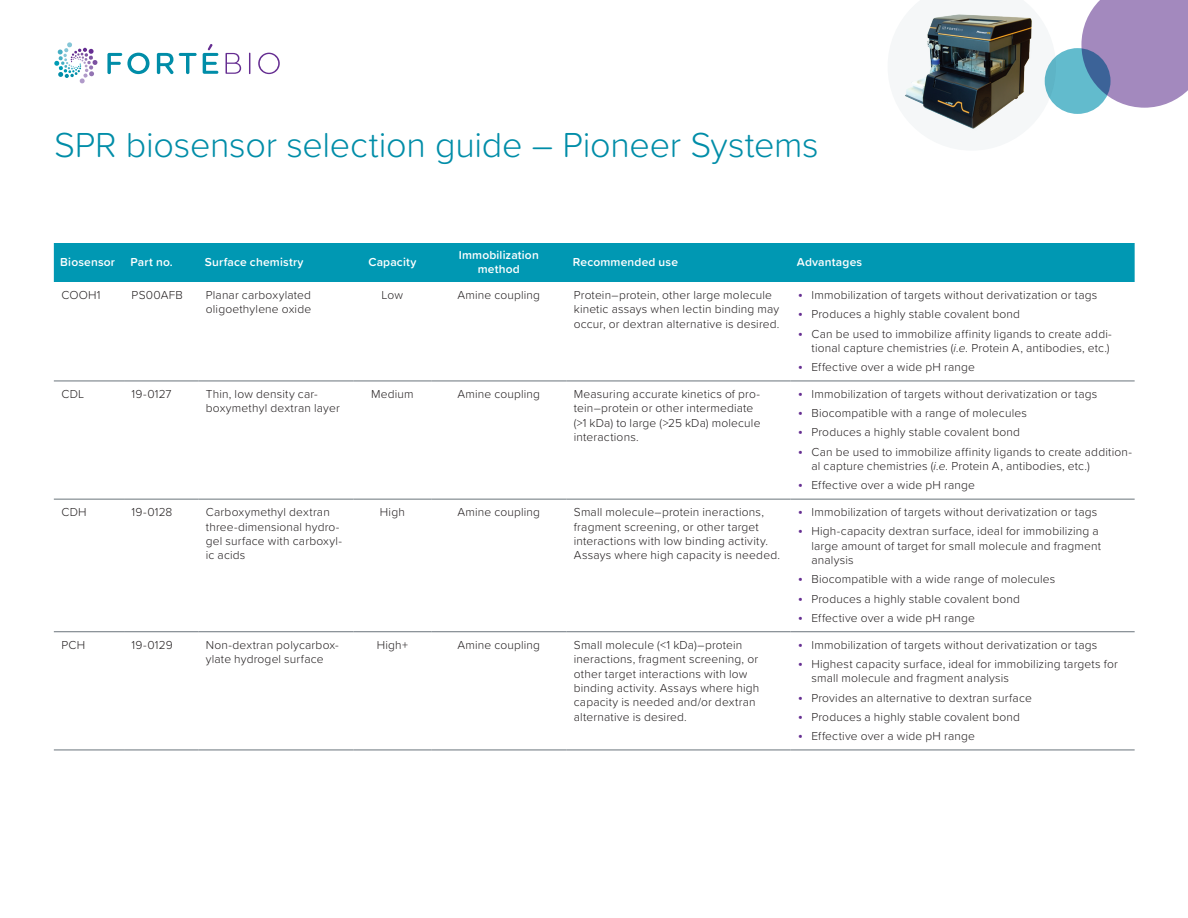
<style>
.page{position:relative;width:1188px;height:918px;background:#fff}
.page>*{position:absolute;margin:0;border:0;box-sizing:border-box;transform-origin:0 0}
.t1{font:300 36px "Proxima Soft";letter-spacing:-.01em;color:#008da8}
.t2{font:300 12px/14.4px "Proxima Soft";letter-spacing:.015em;color:#231f20}
.t3{font:600 12px/14.4px "Proxima Soft";letter-spacing:.015em;color:#fff;text-align:center}
.s1{font-size:15px;color:#652d91}
.s2{font-style:italic}
</style>
<div class="page">
<div style="left:1045px;top:48px;width:66px;height:66px;background:#62bbcd;border-radius:50%"></div>
<svg style="left:1081px;top:0;width:107px;height:108px;background:#9e91c0"></svg>
<svg style="left:107px;top:53px;width:43px;height:21px"></svg>
<svg style="left:157px;top:53px;width:40px;height:21px"></svg>
<svg style="left:226px;top:53px;width:15px;height:21px"></svg>
<svg style="left:249px;top:53px;width:1px;height:21px"></svg>
<svg style="left:258px;top:53px;width:22px;height:21px"></svg>
<svg style="left:203px;top:44px;width:15px;height:30px"></svg>
<svg style="left:54px;top:42px;width:44px;height:42px"></svg>
<div style="left:54px;top:243px;width:1081px;height:39px;background:#0098b3"></div>
<hr style="left:54px;top:381px;width:70px;height:1px;background:#6a747b">
<hr style="left:124px;top:381px;width:74px;height:1px;background:#6a747b">
<hr style="left:198px;top:381px;width:156px;height:1px;background:#6a747b">
<hr style="left:354px;top:381px;width:77px;height:1px;background:#6a747b">
<hr style="left:431px;top:381px;width:135px;height:1px;background:#6a747b">
<hr style="left:566px;top:381px;width:224px;height:1px;background:#6a747b">
<hr style="left:790px;top:381px;width:345px;height:1px;background:#6a747b">
<hr style="left:54px;top:499px;width:70px;height:1px;background:#6a747b">
<hr style="left:124px;top:499px;width:74px;height:1px;background:#6a747b">
<hr style="left:198px;top:499px;width:156px;height:1px;background:#6a747b">
<hr style="left:354px;top:499px;width:77px;height:1px;background:#6a747b">
<hr style="left:431px;top:499px;width:135px;height:1px;background:#6a747b">
<hr style="left:566px;top:499px;width:224px;height:1px;background:#6a747b">
<hr style="left:790px;top:499px;width:345px;height:1px;background:#6a747b">
<hr style="left:54px;top:631px;width:70px;height:1px;background:#6a747b">
<hr style="left:124px;top:631px;width:74px;height:1px;background:#6a747b">
<hr style="left:198px;top:631px;width:156px;height:1px;background:#6a747b">
<hr style="left:354px;top:631px;width:77px;height:1px;background:#6a747b">
<hr style="left:431px;top:631px;width:135px;height:1px;background:#6a747b">
<hr style="left:566px;top:631px;width:224px;height:1px;background:#6a747b">
<hr style="left:790px;top:631px;width:345px;height:1px;background:#6a747b">
<hr style="left:54px;top:750px;width:70px;height:1px;background:#6a747b">
<hr style="left:124px;top:750px;width:74px;height:1px;background:#6a747b">
<hr style="left:198px;top:750px;width:156px;height:1px;background:#6a747b">
<hr style="left:354px;top:750px;width:77px;height:1px;background:#6a747b">
<hr style="left:431px;top:750px;width:135px;height:1px;background:#6a747b">
<hr style="left:566px;top:750px;width:224px;height:1px;background:#6a747b">
<hr style="left:790px;top:750px;width:345px;height:1px;background:#6a747b">
<img style="left:904px;top:14px;width:143px;height:119px">
<h1 class="t1" style="left:54px;top:118px;width:766px">SPR biosensor selection guide – Pioneer Systems</h1>
<p class="t3" style="left:60px;top:254px;width:56px">Biosensor</p>
<p class="t3" style="left:131px;top:254px;width:44px">Part no.</p>
<p class="t3" style="left:205px;top:254px;width:100px">Surface chemistry</p>
<p class="t3" style="left:368px;top:254px;width:49px">Capacity</p>
<p class="t3" style="left:459px;top:247px;width:82px">Immobilization method</p>
<p class="t3" style="left:573px;top:254px;width:107px">Recommended use</p>
<p class="t3" style="left:797px;top:254px;width:67px">Advantages</p>
<p class="t2" style="left:61px;top:287px;width:41px">COOH1</p>
<p class="t2" style="left:132px;top:287px;width:53px">PS00AFB</p>
<p class="t2" style="left:206px;top:287px;width:107px">Planar carboxylated oligoethylene oxide</p>
<p class="t2" style="left:382px;top:287px;width:23px">Low</p>
<p class="t2" style="left:457px;top:287px;width:84px">Amine coupling</p>
<p class="t2" style="left:574px;top:287px;width:207px">Protein–protein, other large molecule kinetic assays when lectin binding may occur, or dextran alternative is desired.</p>
<p class="t2" style="left:798px;top:287px;width:301px"><span class="s1">•</span> Immobilization of targets without derivatization or tags</p>
<p class="t2" style="left:798px;top:306px;width:224px"><span class="s1">•</span> Produces a highly stable covalent bond</p>
<p class="t2" style="left:798px;top:326px;width:315px;text-align:right"><span class="s1">•</span> Can be used to immobilize affinity ligands to create addi&shy;tional capture chemistries (<span class="s2">i.e.</span> Protein A, antibodies, etc.)</p>
<p class="t2" style="left:798px;top:359px;width:178px"><span class="s1">•</span> Effective over a wide pH range</p>
<p class="t2" style="left:61px;top:386px;width:24px">CDL</p>
<p class="t2" style="left:132px;top:386px;width:42px">19-0127</p>
<p class="t2" style="left:206px;top:386px;width:136px">Thin, low density car&shy;boxymethyl dextran layer</p>
<p class="t2" style="left:371px;top:386px;width:44px">Medium</p>
<p class="t2" style="left:457px;top:386px;width:84px">Amine coupling</p>
<p class="t2" style="left:574px;top:386px;width:188px">Measuring accurate kinetics of pro&shy;tein–protein or other intermediate (&gt;1 kDa) to large (&gt;25 kDa) molecule interactions.</p>
<p class="t2" style="left:798px;top:386px;width:301px"><span class="s1">•</span> Immobilization of targets without derivatization or tags</p>
<p class="t2" style="left:798px;top:405px;width:230px"><span class="s1">•</span> Biocompatible with a range of molecules</p>
<p class="t2" style="left:798px;top:425px;width:224px"><span class="s1">•</span> Produces a highly stable covalent bond</p>
<p class="t2" style="left:811px;top:444px;width:322px;text-indent:-14px"><span class="s1">•</span> Can be used to immobilize affinity ligands to create addition&shy;al capture chemistries (<span class="s2">i.e.</span> Protein A, antibodies, etc.)</p>
<p class="t2" style="left:798px;top:478px;width:178px"><span class="s1">•</span> Effective over a wide pH range</p>
<p class="t2" style="left:61px;top:504px;width:27px">CDH</p>
<p class="t2" style="left:132px;top:504px;width:42px">19-0128</p>
<p class="t2" style="left:206px;top:504px;width:138px">Carboxymethyl dextran three-dimensional hydro&shy;gel surface with carboxyl&shy;ic acids</p>
<p class="t2" style="left:380px;top:504px;width:26px">High</p>
<p class="t2" style="left:457px;top:504px;width:84px">Amine coupling</p>
<p class="t2" style="left:574px;top:504px;width:208px">Small molecule–protein ineractions, fragment screening, or other target interactions with low binding activity.<br>Assays where high capacity is needed.</p>
<p class="t2" style="left:798px;top:504px;width:301px"><span class="s1">•</span> Immobilization of targets without derivatization or tags</p>
<p class="t2" style="left:811px;top:524px;width:291px;text-indent:-14px"><span class="s1">•</span> High-capacity dextran surface, ideal for immobilizing a large amount of target for small molecule and fragment analysis</p>
<p class="t2" style="left:798px;top:572px;width:259px"><span class="s1">•</span> Biocompatible with a wide range of molecules</p>
<p class="t2" style="left:798px;top:591px;width:224px"><span class="s1">•</span> Produces a highly stable covalent bond</p>
<p class="t2" style="left:798px;top:610px;width:178px"><span class="s1">•</span> Effective over a wide pH range</p>
<p class="t2" style="left:61px;top:637px;width:25px">PCH</p>
<p class="t2" style="left:132px;top:637px;width:43px">19-0129</p>
<p class="t2" style="left:206px;top:637px;width:135px">Non-dextran polycarbox&shy;ylate hydrogel surface</p>
<p class="t2" style="left:377px;top:637px;width:33px">High+</p>
<p class="t2" style="left:457px;top:637px;width:84px">Amine coupling</p>
<p class="t2" style="left:574px;top:637px;width:187px">Small molecule (&lt;1 kDa)–protein ineractions, fragment screening, or other target interactions with low binding activity. Assays where high capacity is needed and/or dextran alternative is desired.</p>
<p class="t2" style="left:798px;top:637px;width:301px"><span class="s1">•</span> Immobilization of targets without derivatization or tags</p>
<p class="t2" style="left:811px;top:656px;width:308px;text-indent:-14px"><span class="s1">•</span> Highest capacity surface, ideal for immobilizing targets for small molecule and fragment analysis</p>
<p class="t2" style="left:798px;top:690px;width:235px"><span class="s1">•</span> Provides an alternative to dextran surface</p>
<p class="t2" style="left:798px;top:709px;width:224px"><span class="s1">•</span> Produces a highly stable covalent bond</p>
<p class="t2" style="left:798px;top:728px;width:178px"><span class="s1">•</span> Effective over a wide pH range</p>
</div>
